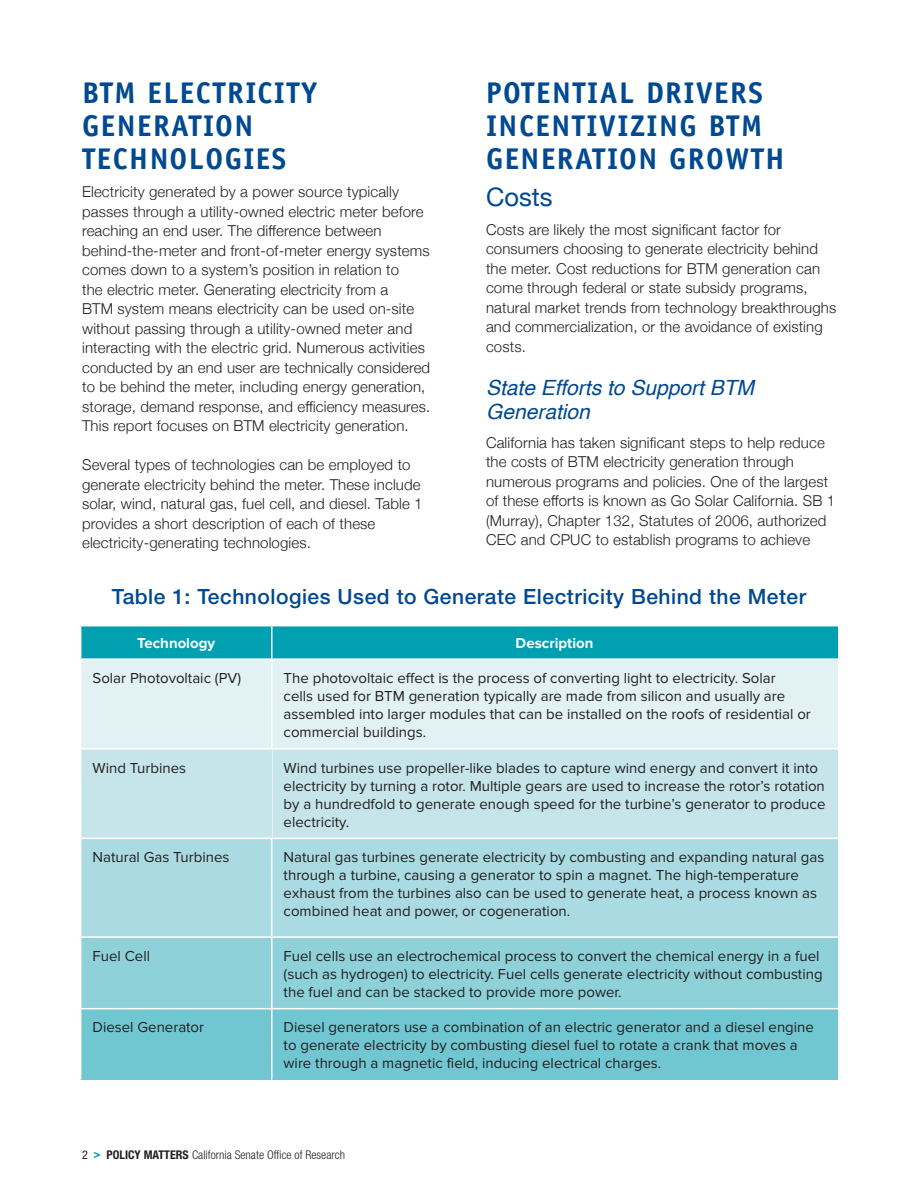
<style>
.page{position:relative;width:918px;height:1188px;background:#fff}
.page>*{position:absolute;margin:0;border:0;box-sizing:border-box;transform-origin:0 0}
.t1{font:700 30px/33px "Officina Sans";letter-spacing:.05em;color:#014990}
.t2{font:25.5px "Helvetica Neue";color:#014990}
.t3{font:500 21px "Helvetica Neue";letter-spacing:.025em;color:#014990}
.t4{font:italic 21px/24px "Helvetica";color:#014990}
.t5{font:300 15px/19.5px "Helvetica Neue";letter-spacing:.01em;color:#231f20}
.t6{font:15px "Proxima Nova";color:#231f20}
.t7{font:700 15px "Proxima Nova";color:#fff}
.t8{font:300 condensed 12px "Helvetica Neue";color:#231f20}
.s1{font-weight:400}
.s2{font-weight:700;color:#00a0b0}
.s3{font-weight:700}
</style>
<div class="page">
<div style="left:272px;top:659px;width:565px;height:90px;background:#e1f1f4"></div>
<div style="left:272px;top:749px;width:565px;height:89px;background:#c5e5ea"></div>
<div style="left:272px;top:838px;width:565px;height:99px;background:#aadbe2"></div>
<div style="left:272px;top:937px;width:565px;height:72px;background:#8ed1d9"></div>
<div style="left:272px;top:1009px;width:565px;height:71px;background:#71c7d1"></div>
<div style="left:81px;top:626px;width:191px;height:33px;background:#00a0b0"></div>
<div style="left:272px;top:626px;width:565px;height:33px;background:#00a0b0"></div>
<div style="left:81px;top:659px;width:191px;height:90px;background:#e1f1f4"></div>
<hr style="left:80px;top:658px;width:192px;height:2px;background:#fff">
<hr style="left:272px;top:658px;width:566px;height:2px;background:#fff">
<hr style="left:272px;top:1008px;width:566px;height:1px;background:#fff">
<hr style="left:272px;top:936px;width:566px;height:2px;background:#fff">
<hr style="left:272px;top:838px;width:566px;height:1px;background:#fff">
<hr style="left:271px;top:750px;width:2px;height:88px;background:#fff">
<hr style="left:271px;top:660px;width:2px;height:88px;background:#fff">
<hr style="left:271px;top:626px;width:2px;height:32px;background:#fff">
<div style="left:81px;top:838px;width:191px;height:99px;background:#aadbe2"></div>
<div style="left:81px;top:937px;width:191px;height:72px;background:#8ed1d9"></div>
<div style="left:81px;top:1009px;width:191px;height:71px;background:#71c7d1"></div>
<hr style="left:271px;top:839px;width:2px;height:97px;background:#fff">
<hr style="left:80px;top:936px;width:192px;height:2px;background:#fff">
<hr style="left:271px;top:938px;width:2px;height:70px;background:#fff">
<hr style="left:271px;top:1009px;width:2px;height:71px;background:#fff">
<div style="left:81px;top:749px;width:191px;height:89px;background:#c5e5ea"></div>
<hr style="left:272px;top:748px;width:566px;height:2px;background:#fff">
<hr style="left:80px;top:748px;width:192px;height:2px;background:#fff">
<hr style="left:80px;top:838px;width:192px;height:1px;background:#fff">
<hr style="left:80px;top:1008px;width:192px;height:1px;background:#fff">
<h2 class="t1" style="left:82px;top:76px;width:236px">BTM ELECTRICITY<br>GENERATION<br>TECHNOLOGIES</h2>
<p class="t5" style="left:82px;top:181px;width:343px">Electricity generated by a power source typically passes through a utility-owned electric meter before</p>
<p class="t5" style="left:82px;top:220px;width:301px">reaching an end user. The difference between</p>
<p class="t5" style="left:82px;top:240px;width:350px">behind-the-meter and front-of-meter energy systems comes down to a system’s position in relation to<br>the electric meter. Generating electricity from a<br>BTM system means electricity can be used on-site without passing through a utility-owned meter and interacting with the electric grid. Numerous activities conducted by an end user are technically considered to be behind the meter, including energy generation,</p>
<p class="t5" style="left:82px;top:396px;width:350px">storage, demand response, and efficiency measures.</p>
<p class="t5" style="left:82px;top:415px;width:328px">This report focuses on BTM electricity generation.</p>
<p class="t5" style="left:82px;top:454px;width:342px">Several types of technologies can be employed to generate electricity behind the meter. These include solar, wind, natural gas, fuel cell, and diesel. Table 1 provides a short description of each of these electricity-generating technologies.</p>
<h2 class="t1" style="left:486px;top:76px;width:300px">POTENTIAL DRIVERS<br>INCENTIVIZING BTM<br>GENERATION GROWTH</h2>
<h2 class="t2" style="left:486px;top:179px;width:68px">Costs</h2>
<p class="t5" style="left:486px;top:219px;width:297px">Costs are likely the most significant factor for</p>
<p class="t5" style="left:486px;top:238px;width:352px">consumers choosing to generate electricity behind the meter. Cost reductions for BTM generation can come through federal or state subsidy programs, natural market trends from technology breakthroughs and commercialization, or the avoidance of existing costs.</p>
<h3 class="t4" style="left:486px;top:376px;width:270px">State Efforts to Support BTM<br>Generation</h3>
<p class="t5" style="left:486px;top:432px;width:340px">California has taken significant steps to help reduce</p>
<p class="t5" style="left:486px;top:451px;width:344px">the costs of BTM electricity generation through numerous programs and policies. One of the largest</p>
<p class="t5" style="left:486px;top:490px;width:351px">of these efforts is known as Go Solar California. SB 1</p>
<p class="t5" style="left:486px;top:510px;width:342px">(Murray), Chapter 132, Statutes of 2006, authorized<br>CEC and CPUC to establish programs to achieve</p>
<h3 class="t3" style="left:112px;top:584px;width:696px">Table 1: Technologies Used to Generate Electricity Behind the Meter</h3>
<p class="t7" style="left:137px;top:635px;width:79px">Technology</p>
<p class="t7" style="left:516px;top:635px;width:79px">Description</p>
<p class="t6" style="left:93px;top:669px;width:150px">Solar Photovoltaic (PV)</p>
<p class="t6" style="left:284px;top:669px;width:494px">The photovoltaic effect is the process of converting light to electricity. Solar</p>
<p class="t6" style="left:284px;top:687px;width:503px">cells used for BTM generation typically are made from silicon and usually are</p>
<p class="t6" style="left:284px;top:705px;width:529px">assembled into larger modules that can be installed on the roofs of residential or</p>
<p class="t6" style="left:284px;top:723px;width:144px">commercial buildings.</p>
<p class="t6" style="left:93px;top:759px;width:95px">Wind Turbines</p>
<p class="t6" style="left:284px;top:759px;width:536px">Wind turbines use propeller-like blades to capture wind energy and convert it into</p>
<p class="t6" style="left:284px;top:777px;width:543px">electricity by turning a rotor. Multiple gears are used to increase the rotor’s rotation</p>
<p class="t6" style="left:284px;top:795px;width:543px">by a hundredfold to generate enough speed for the turbine’s generator to produce</p>
<p class="t6" style="left:284px;top:813px;width:67px">electricity.</p>
<p class="t6" style="left:93px;top:849px;width:138px">Natural Gas Turbines</p>
<p class="t6" style="left:284px;top:849px;width:542px">Natural gas turbines generate electricity by combusting and expanding natural gas</p>
<p class="t6" style="left:284px;top:867px;width:517px">through a turbine, causing a generator to spin a magnet. The high-temperature</p>
<p class="t6" style="left:284px;top:885px;width:535px">exhaust from the turbines also can be used to generate heat, a process known as</p>
<p class="t6" style="left:284px;top:903px;width:288px">combined heat and power, or cogeneration.</p>
<p class="t6" style="left:93px;top:947px;width:59px">Fuel Cell</p>
<p class="t6" style="left:284px;top:947px;width:537px">Fuel cells use an electrochemical process to convert the chemical energy in a fuel</p>
<p class="t6" style="left:284px;top:965px;width:541px">(such as hydrogen) to electricity. Fuel cells generate electricity without combusting</p>
<p class="t6" style="left:284px;top:983px;width:339px">the fuel and can be stacked to provide more power.</p>
<p class="t6" style="left:93px;top:1019px;width:113px">Diesel Generator</p>
<p class="t6" style="left:284px;top:1019px;width:532px">Diesel generators use a combination of an electric generator and a diesel engine</p>
<p class="t6" style="left:284px;top:1037px;width:516px">to generate electricity by combusting diesel fuel to rotate a crank that moves a</p>
<p class="t6" style="left:284px;top:1055px;width:379px">wire through a magnetic field, inducing electrical charges.</p>
<p class="t8" style="left:82px;top:1148px;width:264px"><span class="s1">2</span> <span class="s2">&gt;</span> <span class="s3">POLICY MATTERS</span> California Senate Offce of Research</p>
</div>
